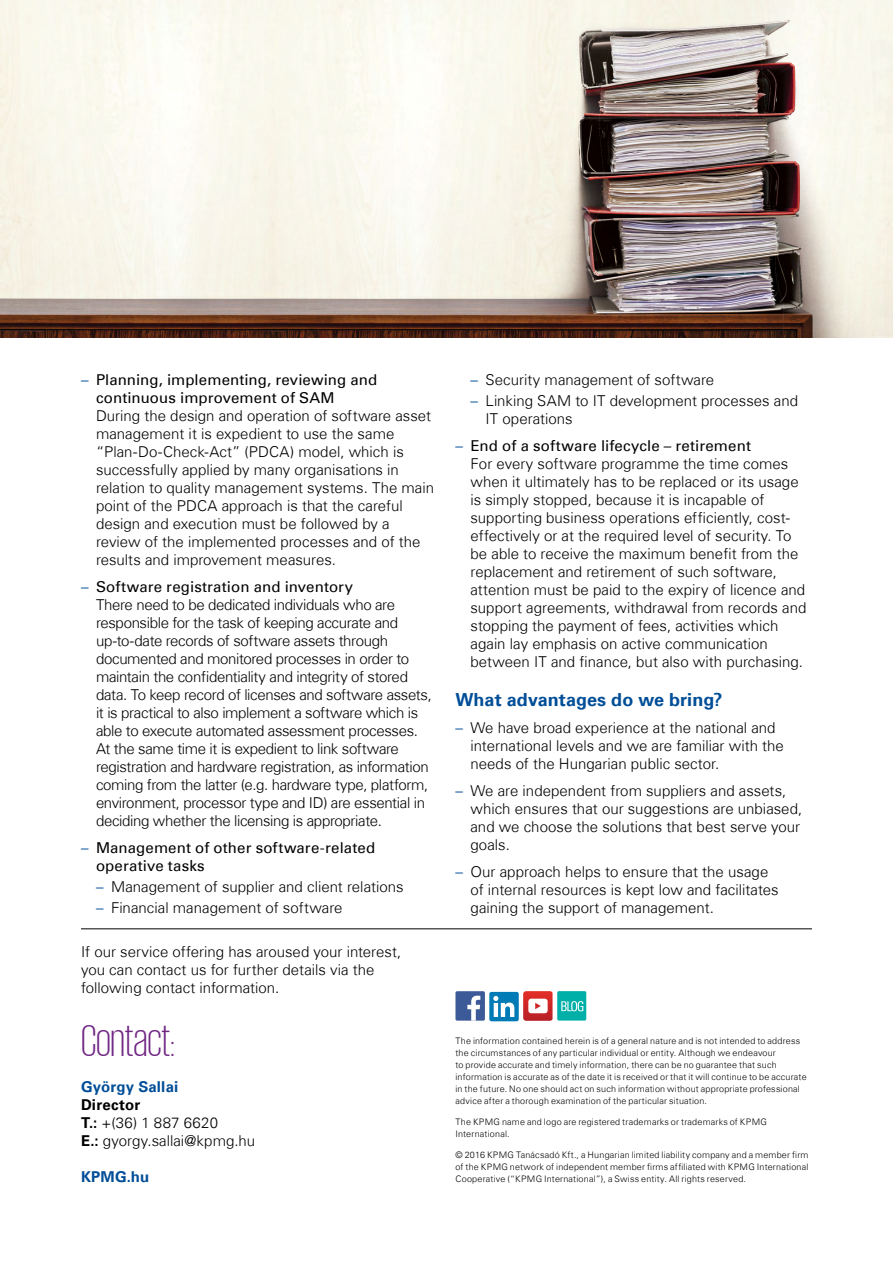
<style>
.page{position:relative;width:893px;height:1263px;background:#fff}
.page>*{position:absolute;margin:0;border:0;box-sizing:border-box;transform-origin:0 0}
.t1{font:300 45px "KPMG";letter-spacing:-.005em;color:#702784}
.t2{font:700 18px "Universfor KPMG";letter-spacing:.005em;color:#004e98}
.t3{font:300 15px/18px "Universfor KPMG";color:#000}
.t4{font:300 15px/18px "Universfor KPMG";letter-spacing:-.025em;color:#000}
.t5{font:15px/18px "Universfor KPMG";letter-spacing:.005em;color:#000}
.t6{font:700 15px "Universfor KPMG";letter-spacing:.01em;color:#004e98}
.t7{font:300 9px/12px "Universfor KPMG";letter-spacing:.02em;color:#000}
.s1{font-family:"Univers 45";font-weight:300;color:#004e98}
.s2{font-family:"Univers 45";color:#004e98}
.s3{font-weight:400}
.s4{font-weight:700}
</style>
<div class="page">
<img style="left:0;top:0;width:893px;height:338px">
<div style="left:489px;top:992px;width:30px;height:29px;background:#007bb6;border-radius:2px"></div>
<svg style="left:493px;top:996px;width:21px;height:21px"></svg>
<div style="left:455px;top:991px;width:30px;height:30px;background:#3d5a98;border-radius:2px"></div>
<svg style="left:467px;top:996px;width:13px;height:25px"></svg>
<svg style="left:523px;top:991px;width:63px;height:30px"></svg>
<hr style="left:81px;top:928px;width:731px;height:1px;background:#000">
<p class="t5" style="left:96px;top:370px;width:283px;text-indent:-15px"><span class="s1">–</span> Planning, implementing, reviewing and continuous improvement of SAM</p>
<p class="t3" style="left:96px;top:406px;width:339px">During the design and operation of software asset management it is expedient to use the same “Plan-Do-Check-Act” (PDCA) model, which is successfully applied by many organisations in relation to quality management systems. The main point of the PDCA approach is that the careful design and execution must be followed by a review of the implemented processes and of the results and improvement measures.</p>
<p class="t4" style="left:96px;top:577px;width:337px;text-indent:-15px"><span class="s2">–</span> <span class="s3">Software registration and inventory<br></span>There need to be dedicated individuals who are responsible for the task of keeping accurate and up-to-date records of software assets through documented and monitored processes in order to maintain the confidentiality and integrity of stored data. To keep record of licenses and software assets, it is practical to also implement a software which is able to execute automated assessment processes.<br>At the same time it is expedient to link software registration and hardware registration, as information coming from the latter (e.g. hardware type, platform, environment, processor type and ID) are essential in deciding whether the licensing is appropriate.</p>
<p class="t5" style="left:96px;top:838px;width:281px;text-indent:-15px"><span class="s1">–</span> Management of other software-related operative tasks</p>
<p class="t3" style="left:96px;top:877px;width:309px"><span class="s2">–</span> Management of supplier and client relations</p>
<p class="t3" style="left:96px;top:898px;width:248px"><span class="s2">–</span> Financial management of software</p>
<p class="t3" style="left:81px;top:942px;width:322px">If our service offering has aroused your interest, you can contact us for further details via the following contact information.</p>
<h1 class="t1" style="left:81px;top:1019px;width:96px">Contact:</h1>
<p class="t6" style="left:81px;top:1078px;width:99px">György Sallai</p>
<p class="t3" style="left:81px;top:1095px;width:176px"><span class="s4">Director<br>T.:</span> +(36) 1 887 6620<br><span class="s4">E.:</span> gyorgy.sallai@kpmg.hu</p>
<p class="t6" style="left:81px;top:1168px;width:70px">KPMG.hu</p>
<p class="t3" style="left:470px;top:370px;width:245px"><span class="s2">–</span> Security management of software</p>
<p class="t3" style="left:485px;top:391px;width:314px;text-indent:-15px"><span class="s2">–</span> Linking SAM to IT development processes and<br>IT operations</p>
<p class="t3" style="left:470px;top:436px;width:337px;text-indent:-15px"><span class="s2">–</span> <span class="s3">End of a software lifecycle – retirement<br></span>For every software programme the time comes when it ultimately has to be replaced or its usage is simply stopped, because it is incapable of supporting business operations efficiently, cost&shy;effectively or at the required level of security. To be able to receive the maximum benefit from the replacement and retirement of such software, attention must be paid to the expiry of licence and support agreements, withdrawal from records and stopping the payment of fees, activities which again lay emphasis on active communication between IT and finance, but also with purchasing.</p>
<p class="t2" style="left:455px;top:689px;width:268px">What advantages do we bring?</p>
<p class="t3" style="left:470px;top:718px;width:315px;text-indent:-15px"><span class="s2">–</span> We have broad experience at the national and international levels and we are familiar with the needs of the Hungarian public sector.</p>
<p class="t3" style="left:470px;top:781px;width:333px;text-indent:-15px"><span class="s2">–</span> We are independent from suppliers and assets, which ensures that our suggestions are unbiased, and we choose the solutions that best serve your goals.</p>
<p class="t3" style="left:470px;top:862px;width:310px;text-indent:-15px"><span class="s2">–</span> Our approach helps to ensure that the usage of internal resources is kept low and facilitates gaining the support of management.</p>
<p class="t7" style="left:455px;top:1035px;width:353px">The information contained herein is of a general nature and is not intended to address the circumstances of any particular individual or entity. Although we endeavour<br>to provide accurate and timely information, there can be no guarantee that such information is accurate as of the date it is received or that it will continue to be accurate in the future. No one should act on such information without appropriate professional advice after a thorough examination of the particular situation.</p>
<p class="t7" style="left:455px;top:1116px;width:313px">The KPMG name and logo are registered trademarks or trademarks of KPMG<br>International.</p>
<p class="t7" style="left:455px;top:1149px;width:355px;text-align:justify">© 2016 KPMG Tanácsadó Kft., a Hungarian limited liability company and a member firm of the KPMG network of independent member firms affiliated with KPMG International Cooperative (“KPMG International”), a Swiss entity. All rights reserved.</p>
</div>
